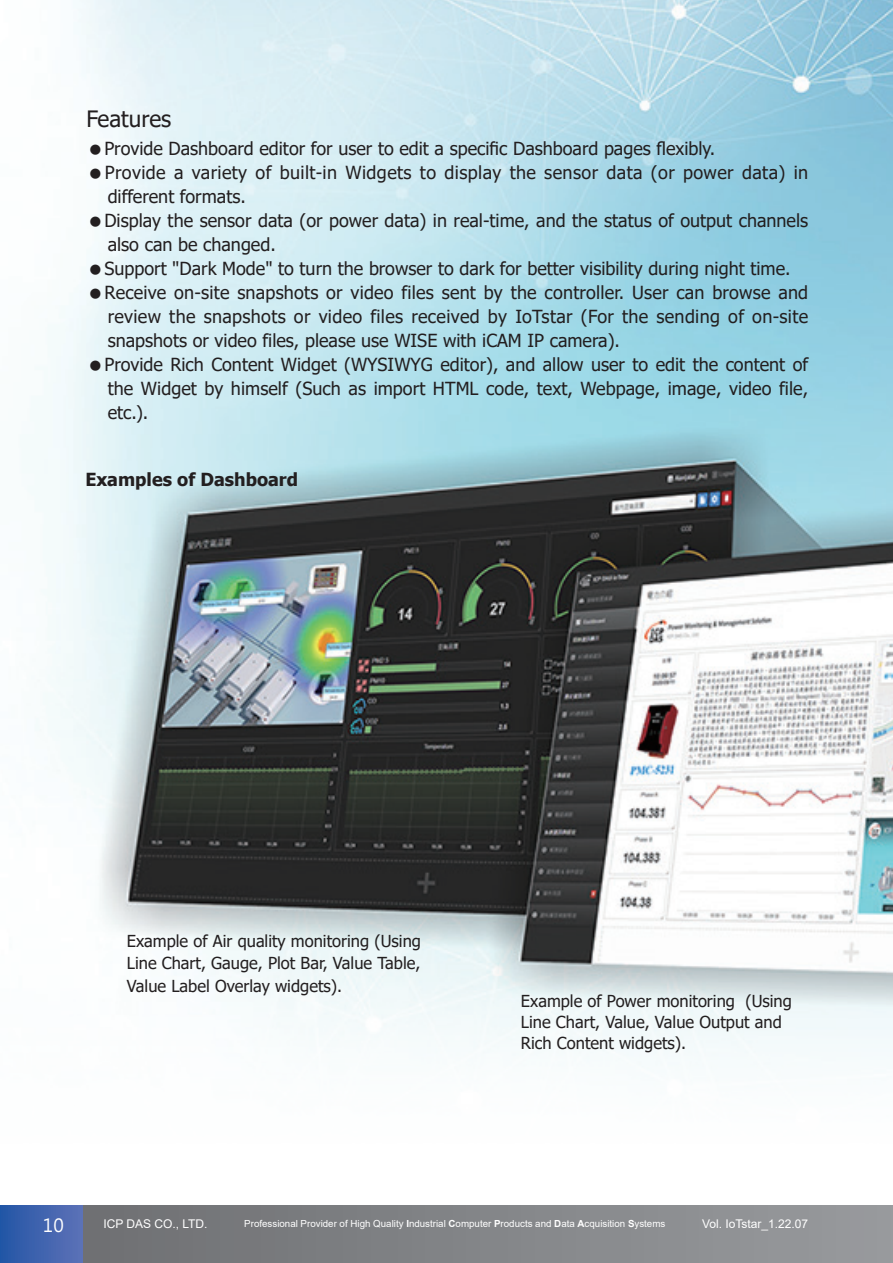
<style>
.page{position:relative;width:893px;height:1263px;background:#fff}
.page>*{position:absolute;margin:0;border:0;box-sizing:border-box;transform-origin:0 0}
.t1{font:22.5px "Tahoma";color:#231f20}
.t2{font:18px/24px "Tahoma";color:#231f20}
.t3{font:700 18px "Tahoma";color:#231f20}
.t4{font:18px "Microsoft Jheng Hei";color:#fff}
.t5{font:16.5px/22.5px "Tahoma";color:#231f20;text-align:justify}
.t6{font:12px "Arial";color:#fff}
.t7{font:9.75px "Arial";color:#fff}
.s1{font-weight:700}
</style>
<div class="page">
<img style="left:0;top:0;width:893px;height:1263px">
<svg style="left:90px;top:144px;width:10px;height:10px"></svg>
<svg style="left:90px;top:168px;width:10px;height:10px"></svg>
<svg style="left:90px;top:216px;width:10px;height:10px"></svg>
<svg style="left:90px;top:264px;width:10px;height:10px"></svg>
<svg style="left:90px;top:288px;width:10px;height:10px"></svg>
<svg style="left:90px;top:360px;width:10px;height:10px"></svg>
<p class="t1" style="left:86px;top:104px;width:86px">Features</p>
<p class="t2" style="left:104px;top:137px;width:705px">Provide Dashboard editor for user to edit a specific Dashboard pages flexibly.<br>Provide a variety of built-in Widgets to display the sensor data (or power data) in different formats.<br>Display the sensor data (or power data) in real-time, and the status of output channels also can be changed.<br>Support "Dark Mode" to turn the browser to dark for better visibility during night time.<br>Receive on-site snapshots or video files sent by the controller. User can browse and review the snapshots or video files received by IoTstar (For the sending of on-site snapshots or video files, please use WISE with iCAM IP camera).<br>Provide Rich Content Widget (WYSIWYG editor), and allow user to edit the content of the Widget by himself (Such as import HTML code, text, Webpage, image, video file, etc.).</p>
<p class="t3" style="left:85px;top:467px;width:214px">Examples of Dashboard</p>
<p class="t5" style="left:127px;top:930px;width:296px">Example of Air quality monitoring (Using Line Chart, Gauge, Plot Bar, Value Table, Value Label Overlay widgets).</p>
<p class="t5" style="left:521px;top:991px;width:273px;line-height:21px;text-align:left">Example of Power monitoring (Using<br>Line Chart, Value, Value Output and<br>Rich Content widgets).</p>
<p class="t4" style="left:43px;top:1214px;width:22px">10</p>
<p class="t6" style="left:103px;top:1215px;width:106px">ICP DAS CO., LTD.</p>
<p class="t7" style="left:244px;top:1216px;width:423px">Professional Provider of High Quality <span class="s1">I</span>ndustrial <span class="s1">C</span>omputer <span class="s1">P</span>roducts and <span class="s1">D</span>ata <span class="s1">A</span>cquisition <span class="s1">S</span>ystems</p>
<p class="t6" style="left:702px;top:1215px;width:108px">Vol. IoTstar_1.22.07</p>
</div>
